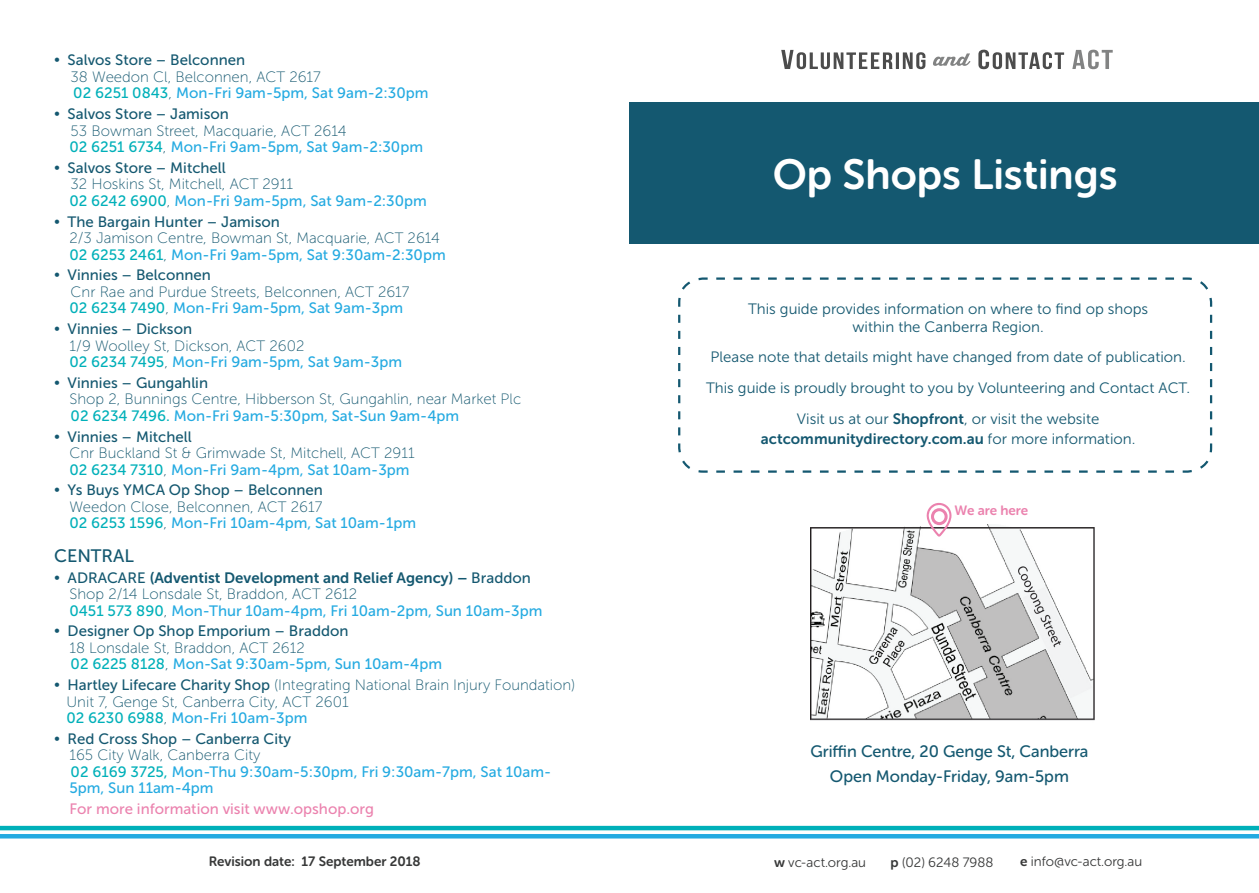
<style>
.page{position:relative;width:1259px;height:893px;background:#fff}
.page>*{position:absolute;margin:0;border:0;box-sizing:border-box;transform-origin:0 0}
.t1{font:42px "Museo Sans Rounded 700";color:#fff}
.t2{font:18px "Museo Sans 500";color:#145870}
.t3{font:16.5px/24.8px "Museo Sans Rounded 500";color:#145870;text-align:center}
.t4{font:15px/16.5px "Museo Sans 500";color:#24aae1}
.t5{font:15px/16.5px "Museo Sans 100";color:#145870}
.t6{font:15px "Museo Sans 500";color:#145870}
.t7{font:15px/30.8px "Museo Sans 300";color:#145870;text-align:center}
.t8{font:15px "Museo Sans 700";color:#145870}
.t9{font:15px "Museo Sans 500";color:#eb82ae}
.t10{font:13.5px "Museo Sans Rounded 300";color:#373838}
.t11{font:13.5px "Museo Sans Rounded 700";color:#373838}
.t12{font:13.5px "Museo Sans Rounded 700";letter-spacing:-.01em;color:#eb82ae}
.s1{font-family:"Museo Sans Rounded 300"}
.s2{color:#00b0b9}
.s3{font-family:"Museo Sans 100";color:#145870}
.s4{font-family:"Museo Sans 500"}
.s5{font-family:"Museo Sans 700"}
.s6{font-family:"Museo Sans 300"}
.s7{font-family:"Museo Sans Rounded 700"}
</style>
<div class="page">
<hr style="left:0;top:826px;width:1259px;height:4px;background:#00b0b9">
<hr style="left:0;top:834px;width:1259px;height:4px;background:#24aae1">
<div style="left:629px;top:102px;width:630px;height:142px;background:#145870"></div>
<svg style="left:933px;top:53px;width:37px;height:13px"></svg>
<svg style="left:1072px;top:50px;width:40px;height:19px"></svg>
<svg style="left:781px;top:50px;width:144px;height:19px"></svg>
<svg style="left:978px;top:50px;width:86px;height:19px"></svg>
<svg style="left:678px;top:277px;width:535px;height:196px"></svg>
<img style="left:810px;top:524px;width:285px;height:197px">
<svg style="left:926px;top:502px;width:25px;height:35px"></svg>
<p class="t6" style="left:54px;top:52px;width:193px"><span class="s1">•</span> Salvos Store – Belconnen</p>
<p class="t5" style="left:71px;top:69px;width:252px">38 Weedon Cl, Belconnen, ACT 2617</p>
<p class="t4" style="left:73px;top:85px;width:357px"><span class="s2">02 6251 0843</span><span class="s3">,</span> Mon-Fri 9am-5pm, Sat 9am-2:30pm</p>
<p class="t6" style="left:54px;top:106px;width:176px"><span class="s1">•</span> Salvos Store – Jamison</p>
<p class="t5" style="left:71px;top:122px;width:277px">53 Bowman Street, Macquarie, ACT 2614</p>
<p class="t4" style="left:69px;top:139px;width:355px"><span class="s2">02 6251 6734</span><span class="s3">,</span> Mon-Fri 9am-5pm, Sat 9am-2:30pm</p>
<p class="t6" style="left:54px;top:159px;width:173px"><span class="s1">•</span> Salvos Store – Mitchell</p>
<p class="t5" style="left:71px;top:176px;width:224px">32 Hoskins St, Mitchell, ACT 2911</p>
<p class="t4" style="left:69px;top:192px;width:359px"><span class="s2">02 6242 6900</span><span class="s3">,</span> Mon-Fri 9am-5pm, Sat 9am-2:30pm</p>
<p class="t6" style="left:54px;top:213px;width:227px"><span class="s1">•</span> The Bargain Hunter – Jamison</p>
<p class="t5" style="left:69px;top:230px;width:372px">2/3 Jamison Centre, Bowman St, Macquarie, ACT 2614</p>
<p class="t4" style="left:69px;top:246px;width:378px"><span class="s2">02 6253 2461</span><span class="s3">,</span> Mon-Fri 9am-5pm, Sat 9:30am-2:30pm</p>
<p class="t6" style="left:54px;top:267px;width:158px"><span class="s1">•</span> Vinnies – Belconnen</p>
<p class="t5" style="left:71px;top:284px;width:340px">Cnr Rae and Purdue Streets, Belconnen, ACT 2617</p>
<p class="t4" style="left:69px;top:300px;width:335px"><span class="s2">02 6234 7490</span><span class="s3">,</span> Mon-Fri 9am-5pm, Sat 9am-3pm</p>
<p class="t6" style="left:54px;top:321px;width:140px"><span class="s1">•</span> Vinnies – Dickson</p>
<p class="t5" style="left:69px;top:337px;width:236px">1/9 Woolley St, Dickson, ACT 2602</p>
<p class="t4" style="left:69px;top:354px;width:334px"><span class="s2">02 6234 7495</span><span class="s3">,</span> Mon-Fri 9am-5pm, Sat 9am-3pm</p>
<p class="t6" style="left:54px;top:374px;width:156px"><span class="s1">•</span> Vinnies – Gungahlin</p>
<p class="t5" style="left:69px;top:391px;width:453px">Shop 2, Bunnings Centre, Hibberson St, Gungahlin, near Market Plc</p>
<p class="t4" style="left:71px;top:407px;width:390px"><span class="s2">02 6234 7496.</span> Mon-Fri 9am-5:30pm, Sat-Sun 9am-4pm</p>
<p class="t6" style="left:54px;top:428px;width:139px"><span class="s1">•</span> Vinnies – Mitchell</p>
<p class="t5" style="left:69px;top:445px;width:347px">Cnr Buckland St &amp; Grimwade St, Mitchell, ACT 2911</p>
<p class="t4" style="left:69px;top:461px;width:342px"><span class="s2">02 6234 7310</span><span class="s3">,</span> Mon-Fri 9am-4pm, Sat 10am-3pm</p>
<p class="t6" style="left:54px;top:482px;width:270px"><span class="s1">•</span> Ys Buys YMCA Op Shop – Belconnen</p>
<p class="t5" style="left:69px;top:498px;width:254px">Weedon Close, Belconnen, ACT 2617</p>
<p class="t4" style="left:69px;top:515px;width:348px"><span class="s2">02 6253 1596</span><span class="s3">,</span> Mon-Fri 10am-4pm, Sat 10am-1pm</p>
<p class="t2" style="left:54px;top:546px;width:81px">CENTRAL</p>
<p class="t8" style="left:54px;top:569px;width:478px"><span class="s1">•</span> <span class="s4">ADRACARE</span> (Adventist Development and Relief Agency) – <span class="s4">Braddon</span></p>
<p class="t5" style="left:69px;top:586px;width:289px">Shop 2/14 Lonsdale St, Braddon, ACT 2612</p>
<p class="t4" style="left:69px;top:602px;width:474px"><span class="s2">0451 573 890</span><span class="s3">,</span> Mon-Thur 10am-4pm, Fri 10am-2pm, Sun 10am-3pm</p>
<p class="t6" style="left:54px;top:623px;width:296px"><span class="s1">•</span> Designer Op Shop Emporium – Braddon</p>
<p class="t5" style="left:69px;top:640px;width:237px">18 Lonsdale St, Braddon, ACT 2612</p>
<p class="t4" style="left:71px;top:656px;width:373px"><span class="s2">02 6225 8128</span><span class="s3">,</span> Mon-Sat 9:30am-5pm, Sun 10am-4pm</p>
<p class="t5" style="left:66px;top:677px;width:510px;text-indent:-12px"><span class="s1">•</span> <span class="s4">Hartley Lifecare Charity Shop</span> (Integrating National Brain Injury Foundation)<br>Unit 7, Genge St, Canberra City, ACT 2601</p>
<p class="t4" style="left:66px;top:710px;width:242px"><span class="s2">02 6230 6988</span><span class="s3">,</span> Mon-Fri 10am-3pm</p>
<p class="t6" style="left:54px;top:730px;width:239px"><span class="s1">•</span> Red Cross Shop – Canberra City</p>
<p class="t5" style="left:69px;top:747px;width:192px">165 City Walk, Canberra City</p>
<p class="t4" style="left:69px;top:763px;width:483px"><span class="s2">02 6169 3725,</span> Mon-Thu 9:30am-5:30pm, Fri 9:30am-7pm, Sat 10am-<br>5pm, Sun 11am-4pm</p>
<p class="t9" style="left:69px;top:801px;width:306px">For more information visit www.opshop.org</p>
<p class="t11" style="left:209px;top:853px;width:214px">Revision date: 17 September 2018</p>
<h1 class="t1" style="left:773px;top:151px;width:346px">Op Shops Listings</h1>
<p class="t7" style="left:748px;top:300px;width:402px;line-height:18px">This guide provides information on where to find op shops within the Canberra Region.</p>
<p class="t7" style="left:706px;top:342px;width:486px">Please note that details might have changed from date of publication.<br>This guide is proudly brought to you by Volunteering and Contact ACT.<br>Visit us at our <span class="s5">Shopfront</span>, or visit the website</p>
<p class="t8" style="left:761px;top:430px;width:376px">actcommunitydirectory.com.au <span class="s6">for more information.</span></p>
<p class="t12" style="left:954px;top:502px;width:75px">We are here</p>
<p class="t3" style="left:810px;top:739px;width:279px">Griffin Centre, 20 Genge St, Canberra<br>Open Monday-Friday, 9am-5pm</p>
<p class="t10" style="left:774px;top:855px;width:94px"><span class="s7">w</span> vc-act.org.au</p>
<p class="t10" style="left:890px;top:855px;width:104px"><span class="s7">p</span> (02) 6248 7988</p>
<p class="t10" style="left:1020px;top:854px;width:124px"><span class="s7">e</span> info@vc-act.org.au</p>
</div>
